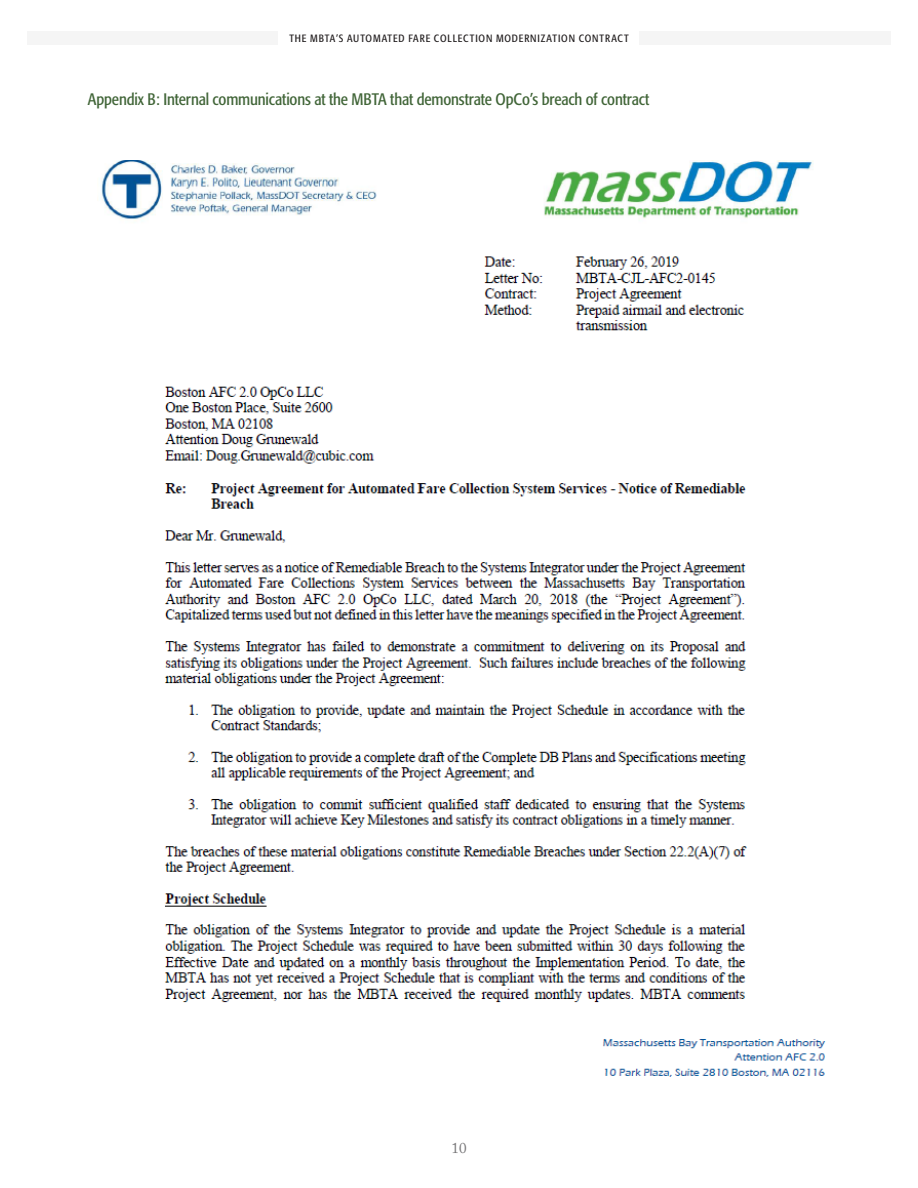
<style>
.page{position:relative;width:918px;height:1188px;background:#fff}
.page>*{position:absolute;margin:0;border:0;box-sizing:border-box;transform-origin:0 0}
.Heading_2{font:condensed 16.5px "Formata";letter-spacing:-.01em;color:#416538}
.t1{font:15px "Adobe Caslon Pro";color:#787779}
.t2{font:condensed 10.5px "Formata";letter-spacing:.08em;color:#231f20}
</style>
<div class="page">
<div style="left:27px;top:31px;width:864px;height:14px;background:#f5f5f5"></div>
<div style="left:279px;top:31px;width:360px;height:14px;background:#fff"></div>
<img style="left:101px;top:161px;width:725px;height:916px">
<p class="t2" style="left:289px;top:32px;width:341px">THE MBTA’S AUTOMATED FARE COLLECTION MODERNIZATION CONTRACT</p>
<p class="Heading_2" style="left:88px;top:90px;width:563px">Appendix B: Internal communications at the MBTA that demonstrate OpCo’s breach of contract</p>
<p class="t1" style="left:452px;top:1139px;width:16px">10</p>
</div>
